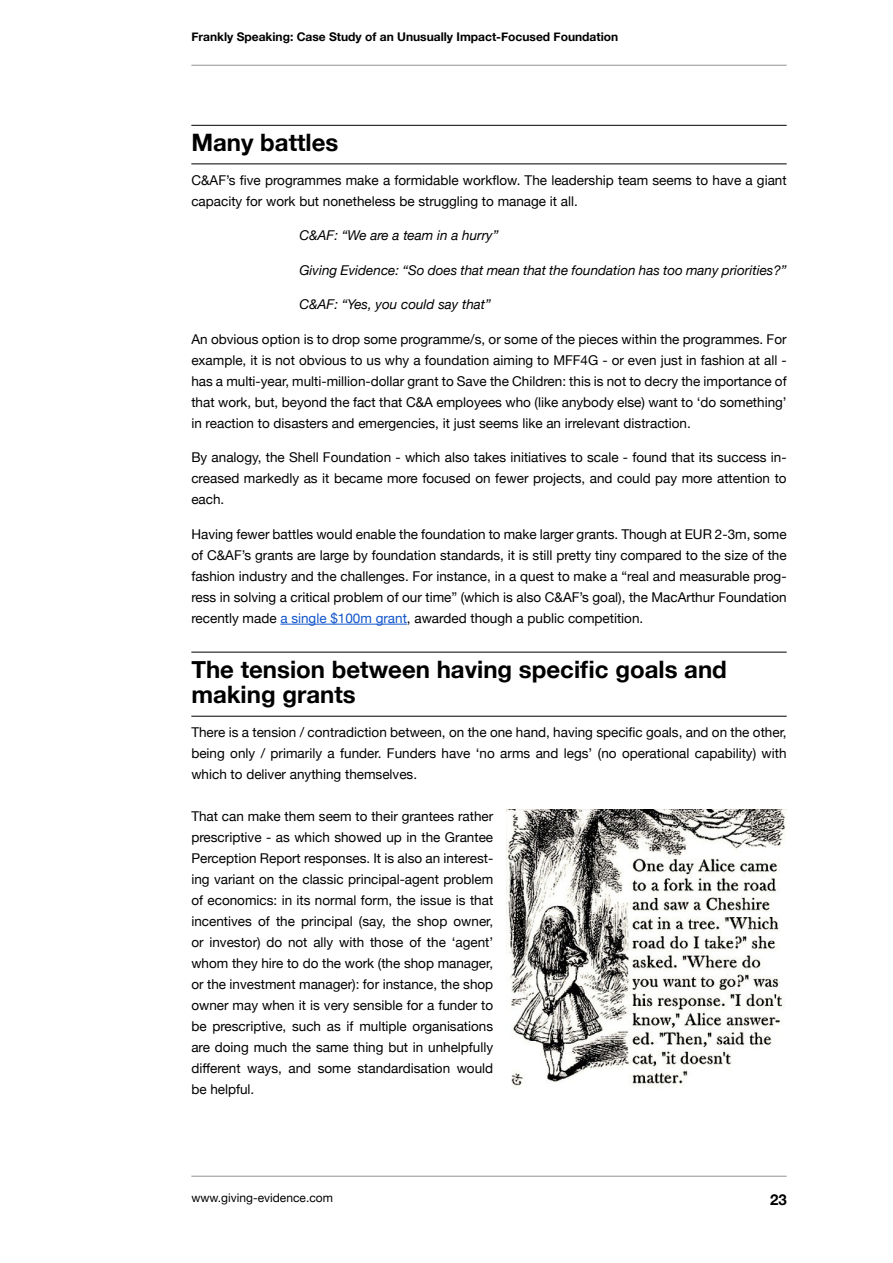
<style>
.page{position:relative;width:893px;height:1263px;background:#fff}
.page>*{position:absolute;margin:0;border:0;box-sizing:border-box;transform-origin:0 0}
.t1{font:700 24px/25.5px "Helvetica Neue";color:#000}
.t2{font:700 15px "Helvetica Neue";color:#000}
.t3{font:13.5px/21px "Helvetica Neue";color:#000;text-align:justify}
.t4{font:italic 13.5px "Helvetica Neue";color:#000}
.t5{font:700 12px "Helvetica Neue";color:#000}
.t6{font:12px "Helvetica Neue";color:#000}
.s1{color:#15c}
</style>
<div class="page">
<hr style="left:191px;top:1176px;width:596px;height:1px;background:#939393">
<hr style="left:191px;top:65px;width:596px;height:1px;background:#939393">
<hr style="left:191px;top:125px;width:596px;height:1px;background:#000">
<hr style="left:191px;top:164px;width:596px;height:1px;background:#000">
<hr style="left:280px;top:624px;width:127px;height:1px;background:#15c">
<hr style="left:191px;top:652px;width:596px;height:1px;background:#000">
<hr style="left:191px;top:716px;width:596px;height:1px;background:#000">
<img style="left:506px;top:809px;width:281px;height:277px">
<p class="t5" style="left:191px;top:28px;width:428px">Frankly Speaking: Case Study of an Unusually Impact-Focused Foundation</p>
<h1 class="t1" style="left:191px;top:130px;width:149px">Many battles</h1>
<p class="t3" style="left:191px;top:170px;width:597px">C&amp;AF’s five programmes make a formidable workflow. The leadership team seems to have a giant capacity for work but nonetheless be struggling to manage it all.</p>
<p class="t4" style="left:299px;top:226px;width:201px">C&amp;AF: “We are a team in a hurry”</p>
<p class="t4" style="left:299px;top:260px;width:489px">Giving Evidence: “So does that mean that the foundation has too many priorities?”</p>
<p class="t4" style="left:299px;top:295px;width:193px">C&amp;AF: “Yes, you could say that”</p>
<p class="t3" style="left:191px;top:329px;width:597px">An obvious option is to drop some programme/s, or some of the pieces within the programmes. For example, it is not obvious to us why a foundation aiming to MFF4G - or even just in fashion at all - has a multi-year, multi-million-dollar grant to Save the Children: this is not to decry the importance of that work, but, beyond the fact that C&amp;A employees who (like anybody else) want to ‘do something’ in reaction to disasters and emergencies, it just seems like an irrelevant distraction.</p>
<p class="t3" style="left:191px;top:448px;width:597px">By analogy, the Shell Foundation - which also takes initiatives to scale - found that its success in&shy;creased markedly as it became more focused on fewer projects, and could pay more attention to each.</p>
<p class="t3" style="left:191px;top:524px;width:597px">Having fewer battles would enable the foundation to make larger grants. Though at EUR 2-3m, some of C&amp;AF’s grants are large by foundation standards, it is still pretty tiny compared to the size of the fashion industry and the challenges. For instance, in a quest to make a “real and measurable prog&shy;ress in solving a critical problem of our time” (which is also C&amp;AF’s goal), the MacArthur Foundation recently made <span class="s1">a single $100m grant</span>, awarded though a public competition.</p>
<h1 class="t1" style="left:191px;top:657px;width:537px">The tension between having specific goals and making grants</h1>
<p class="t3" style="left:191px;top:722px;width:597px">There is a tension / contradiction between, on the one hand, having specific goals, and on the other, being only / primarily a funder. Funders have ‘no arms and legs’ (no operational capability) with which to deliver anything themselves.</p>
<p class="t3" style="left:191px;top:806px;width:303px">That can make them seem to their grantees rather prescriptive - as which showed up in the Grantee Perception Report responses. It is also an interest&shy;ing variant on the classic principal-agent problem of economics: in its normal form, the issue is that incentives of the principal (say, the shop owner, or investor) do not ally with those of the ‘agent’ whom they hire to do the work (the shop manager, or the investment manager): for instance, the shop owner may when it is very sensible for a funder to be prescriptive, such as if multiple organisations are doing much the same thing but in unhelpfully different ways, and some standardisation would be helpful.</p>
<p class="t6" style="left:191px;top:1189px;width:143px">www.giving-evidence.com</p>
<p class="t2" style="left:770px;top:1188px;width:18px">23</p>
</div>
